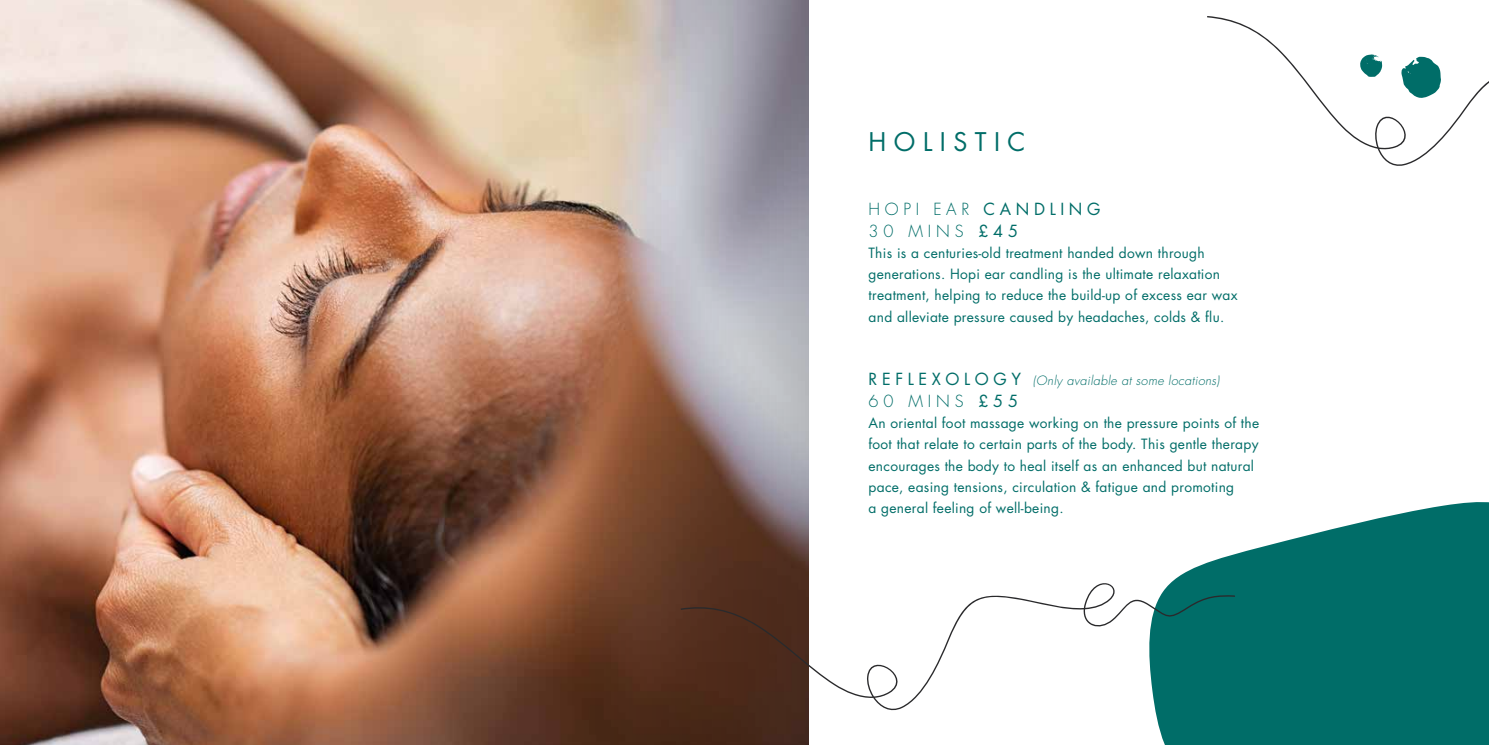
<style>
.page{position:relative;width:1489px;height:745px;background:#fff}
.page>*{position:absolute;margin:0;border:0;box-sizing:border-box;transform-origin:0 0}
.t1{font:25px "Futura TR";letter-spacing:.3em;color:#006d68}
.t2{font:300 16.25px/21.2px "Futura TR";letter-spacing:.3em;color:#006d68}
.t3{font:13.75px/21.2px "Futura TR";letter-spacing:.02em;color:#006d68}
.t4{font:italic 300 12.5px "Futura TR";letter-spacing:.025em;color:#006d68}
.s1{font-weight:400}
.s2{font-weight:400;font-style:normal;font-size:16.25px}
</style>
<div class="page">
<img style="left:0;top:0;width:570px;height:744px">
<svg style="left:570px;top:0;width:238px;height:744px;background:#9b857c"></svg>
<svg style="left:1207px;top:16px;width:281px;height:150px"></svg>
<svg style="left:1155px;top:502px;width:333px;height:242px;fill:#006d68"></svg>
<svg style="left:680px;top:569px;width:554px;height:144px"></svg>
<h1 class="t1" style="left:868px;top:126px;width:158px">HOLISTIC</h1>
<p class="t2" style="left:868px;top:199px;width:233px">HOPI EAR <span class="s1">CANDLING<br></span>30 MINS <span class="s1">£45</span></p>
<p class="t3" style="left:868px;top:242px;width:370px">This is a centuries-old treatment handed down through generations. Hopi ear candling is the ultimate relaxation treatment, helping to reduce the build-up of excess ear wax and alleviate pressure caused by headaches, colds &amp; flu.</p>
<p class="t4" style="left:868px;top:373px;width:352px"><span class="s2">R E F L E X O L O G Y</span> (Only available at some locations)</p>
<p class="t2" style="left:868px;top:390px;width:151px">60 MINS <span class="s1">£55</span></p>
<p class="t3" style="left:868px;top:412px;width:392px">An oriental foot massage working on the pressure points of the foot that relate to certain parts of the body. This gentle therapy encourages the body to heal itself as an enhanced but natural pace, easing tensions, circulation &amp; fatigue and promoting<br>a general feeling of well-being.</p>
</div>
